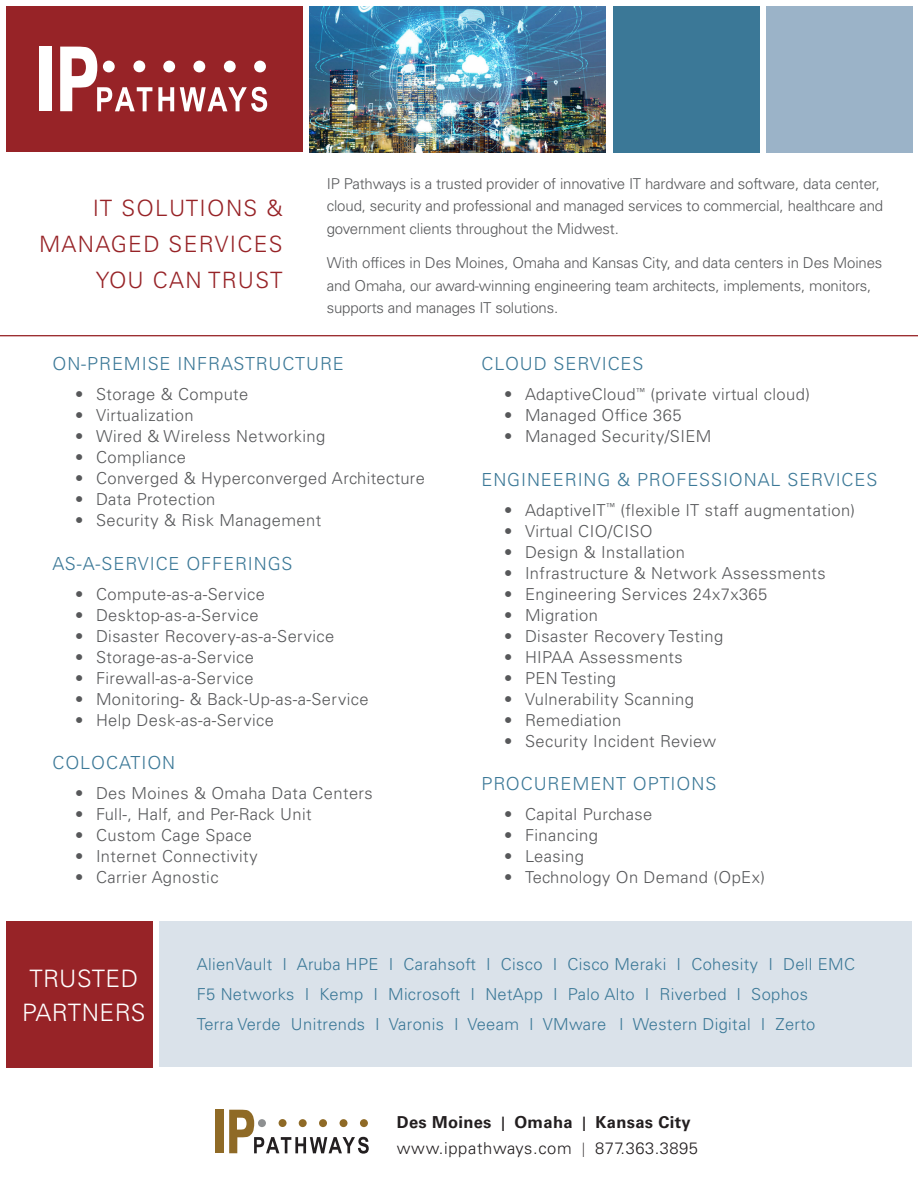
<style>
.page{position:relative;width:918px;height:1188px;background:#fff}
.page>*{position:absolute;margin:0;border:0;box-sizing:border-box;transform-origin:0 0}
.t1{font:300 24px/34.5px "Univers LT Std";letter-spacing:.02em;color:#fff;text-align:center}
.t2{font:300 22.5px/36px "Univers LT Std";letter-spacing:.06em;color:#972327;text-align:right}
.Gray_copy{font:300 18px "Univers LT Std";letter-spacing:.05em;color:#3b7897}
.t3{font:300 16.5px "Univers LT Std";letter-spacing:.025em;color:#57585a}
.New_bullets{font:300 16.5px/30px "Univers LT Std";letter-spacing:.02em;color:#3b7897}
.Blue_Large{font:300 16.5px "Univers LT Std";letter-spacing:.035em;color:#231f20}
.Blue_Large-2{font:700 16.5px "Univers LT Std";letter-spacing:.02em;color:#231f20}
.New_bullets-2{font:300 15px/22.5px "Univers LT Std";letter-spacing:-.01em;color:#57585a}
.s1{font-size:19.8px}
</style>
<div class="page">
<div style="left:6px;top:921px;width:146px;height:146px;background:#972327"></div>
<div style="left:159px;top:921px;width:753px;height:145px;background:#dae2ea"></div>
<hr style="left:0;top:335px;width:918px;height:1px;background:#972327">
<div style="left:215px;top:1110px;width:9px;height:43px;background:#8f6a26"></div>
<svg style="left:229px;top:1110px;width:140px;height:44px"></svg>
<img style="left:310px;top:6px;width:296px;height:147px">
<div style="left:613px;top:6px;width:146px;height:147px;background:#3b7897"></div>
<div style="left:766px;top:7px;width:146px;height:146px;background:#9bb3c8"></div>
<div style="left:6px;top:7px;width:296px;height:145px;background:#972327"></div>
<div style="left:163px;top:61px;width:12px;height:11px;background:#fff;border-radius:50%"></div>
<div style="left:193px;top:61px;width:12px;height:11px;background:#fff;border-radius:50%"></div>
<div style="left:224px;top:61px;width:12px;height:11px;background:#fff;border-radius:50%"></div>
<div style="left:254px;top:61px;width:12px;height:11px;background:#fff;border-radius:50%"></div>
<div style="left:40px;top:47px;width:12px;height:64px;background:#fff"></div>
<svg style="left:60px;top:47px;width:92px;height:64px"></svg>
<svg style="left:158px;top:87px;width:16px;height:24px"></svg>
<svg style="left:180px;top:87px;width:87px;height:25px"></svg>
<p class="t2" style="left:39px;top:191px;width:245px">IT SOLUTIONS &amp;<br>MANAGED SERVICES<br>YOU CAN TRUST</p>
<p class="New_bullets-2" style="left:327px;top:172px;width:558px">IP Pathways is a trusted provider of innovative IT hardware and software, data center, cloud, security and professional and managed services to commercial, healthcare and government clients throughout the Midwest.</p>
<p class="New_bullets-2" style="left:327px;top:252px;width:557px">With offices in Des Moines, Omaha and Kansas City, and data centers in Des Moines and Omaha, our award-winning engineering team architects, implements, monitors, supports and manages IT solutions.</p>
<p class="Gray_copy" style="left:52px;top:353px;width:293px">ON-PREMISE INFRASTRUCTURE</p>
<p class="t3" style="left:75px;top:384px;width:175px">• Storage &amp; Compute</p>
<p class="t3" style="left:75px;top:405px;width:120px">• Virtualization</p>
<p class="t3" style="left:75px;top:426px;width:252px">• Wired &amp; Wireless Networking</p>
<p class="t3" style="left:75px;top:447px;width:112px">• Compliance</p>
<p class="t3" style="left:75px;top:468px;width:352px">• Converged &amp; Hyperconverged Architecture</p>
<p class="t3" style="left:75px;top:489px;width:142px">• Data Protection</p>
<p class="t3" style="left:75px;top:510px;width:248px">• Security &amp; Risk Management</p>
<p class="Gray_copy" style="left:52px;top:552px;width:242px">AS-A-SERVICE OFFERINGS</p>
<p class="t3" style="left:75px;top:584px;width:191px">• Compute-as-a-Service</p>
<p class="t3" style="left:75px;top:605px;width:185px">• Desktop-as-a-Service</p>
<p class="t3" style="left:75px;top:626px;width:261px">• Disaster Recovery-as-a-Service</p>
<p class="t3" style="left:75px;top:647px;width:180px">• Storage-as-a-Service</p>
<p class="t3" style="left:75px;top:668px;width:180px">• Firewall-as-a-Service</p>
<p class="t3" style="left:75px;top:689px;width:295px">• Monitoring- &amp; Back-Up-as-a-Service</p>
<p class="t3" style="left:75px;top:710px;width:201px">• Help Desk-as-a-Service</p>
<p class="Gray_copy" style="left:52px;top:752px;width:124px">COLOCATION</p>
<p class="t3" style="left:75px;top:783px;width:299px">• Des Moines &amp; Omaha Data Centers</p>
<p class="t3" style="left:75px;top:804px;width:238px">• Full-, Half, and Per-Rack Unit</p>
<p class="t3" style="left:75px;top:825px;width:179px">• Custom Cage Space</p>
<p class="t3" style="left:75px;top:846px;width:184px">• Internet Connectivity</p>
<p class="t3" style="left:75px;top:867px;width:145px">• Carrier Agnostic</p>
<p class="Gray_copy" style="left:482px;top:353px;width:164px">CLOUD SERVICES</p>
<p class="t3" style="left:504px;top:384px;width:307px">• AdaptiveCloud<sup>™</sup> (private virtual cloud)</p>
<p class="t3" style="left:504px;top:405px;width:179px">• Managed Office 365</p>
<p class="t3" style="left:504px;top:426px;width:209px">• Managed Security/SIEM</p>
<p class="Gray_copy" style="left:482px;top:468px;width:397px">ENGINEERING &amp; PROFESSIONAL SERVICES</p>
<p class="t3" style="left:504px;top:500px;width:353px">• AdaptiveIT<sup>™</sup> (flexible IT staff augmentation)</p>
<p class="t3" style="left:504px;top:521px;width:150px">• Virtual CIO/CISO</p>
<p class="t3" style="left:504px;top:542px;width:182px">• Design &amp; Installation</p>
<p class="t3" style="left:504px;top:563px;width:323px">• Infrastructure &amp; Network Assessments</p>
<p class="t3" style="left:504px;top:584px;width:265px">• Engineering Services 24x7x365</p>
<p class="t3" style="left:504px;top:605px;width:95px">• Migration</p>
<p class="t3" style="left:504px;top:626px;width:221px">• Disaster Recovery Testing</p>
<p class="t3" style="left:504px;top:647px;width:180px">• HIPAA Assessments</p>
<p class="t3" style="left:504px;top:668px;width:114px">• PEN Testing</p>
<p class="t3" style="left:504px;top:689px;width:191px">• Vulnerability Scanning</p>
<p class="t3" style="left:504px;top:710px;width:119px">• Remediation</p>
<p class="t3" style="left:504px;top:731px;width:214px">• Security Incident Review</p>
<p class="Gray_copy" style="left:482px;top:773px;width:236px">PROCUREMENT OPTIONS</p>
<p class="t3" style="left:504px;top:804px;width:150px">• Capital Purchase</p>
<p class="t3" style="left:504px;top:825px;width:95px">• Financing</p>
<p class="t3" style="left:504px;top:846px;width:82px">• Leasing</p>
<p class="t3" style="left:504px;top:867px;width:263px">• Technology On Demand (OpEx)</p>
<p class="t1" style="left:22px;top:961px;width:125px">TRUSTED<br>PARTNERS</p>
<p class="New_bullets" style="left:197px;top:949px;width:660px">AlienVault I Aruba HPE I Carahsoft I Cisco I Cisco Meraki I Cohesity I Dell EMC<br>F5 Networks I Kemp I Microsoft I NetApp I Palo Alto I Riverbed I Sophos<br>Terra Verde Unitrends I Varonis I Veeam I VMware I Western Digital I Zerto</p>
<p class="Blue_Large-2" style="left:397px;top:1113px;width:295px">Des Moines <span class="s1">I</span> Omaha <span class="s1">I</span> Kansas City</p>
<p class="Blue_Large" style="left:397px;top:1138px;width:303px">www.ippathways.com <span class="s1">I</span> 877.363.3895</p>
</div>
